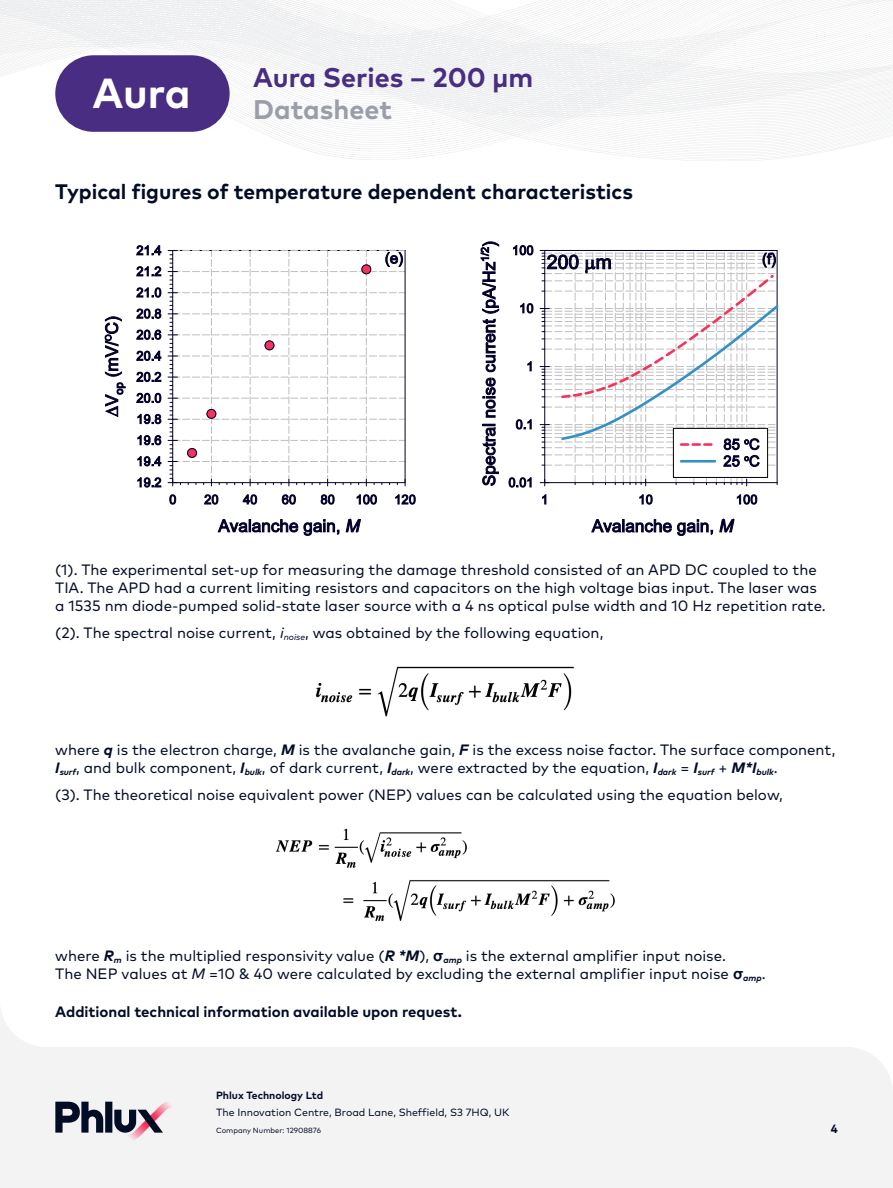
<style>
.page{position:relative;width:893px;height:1188px;background:#fff}
.page>*{position:absolute;margin:0;border:0;box-sizing:border-box;transform-origin:0 0}
.t1{font:700 42px "Mark Pro";color:#fff}
.t2{font:700 27px "Mark Pro";color:#492d82}
.t3{font:700 27px "Mark Pro";color:#9a9ea8}
.t4{font:700 21px "Mark Pro";color:#030c25}
.t5{font:15px/18px "Mark Pro";color:#030c25}
.t6{font:700 15px "Mark Pro";color:#030c25}
.t7{font:700 12px "Mark Pro";color:#030c25}
.t8{font:10.5px "Mark Pro";color:#030c25}
.t9{font:700 10.5px "Mark Pro";color:#030c25}
.t10{font:7.5px "Mark Pro";color:#030c25}
.s1{font-style:italic}
.s2{font-weight:700;font-style:italic}
.s3{font-family:"Arial";font-weight:700}
</style>
<div class="page">
<svg style="left:0;top:0;width:791px;height:161px"></svg>
<svg style="left:426px;top:0;width:467px;height:157px;fill:#f5f6f6"></svg>
<svg style="left:218px;top:520px;width:80px;height:12px"></svg>
<svg style="left:304px;top:520px;width:35px;height:15px"></svg>
<svg style="left:346px;top:520px;width:15px;height:13px"></svg>
<svg style="left:170px;top:495px;width:6px;height:9px"></svg>
<svg style="left:205px;top:495px;width:13px;height:9px"></svg>
<svg style="left:243px;top:495px;width:14px;height:9px"></svg>
<svg style="left:282px;top:495px;width:13px;height:9px"></svg>
<svg style="left:321px;top:495px;width:13px;height:9px"></svg>
<svg style="left:357px;top:495px;width:20px;height:9px"></svg>
<svg style="left:396px;top:495px;width:19px;height:9px"></svg>
<svg style="left:106px;top:383px;width:19px;height:34px"></svg>
<svg style="left:105px;top:317px;width:17px;height:59px"></svg>
<svg style="left:138px;top:478px;width:23px;height:9px"></svg>
<svg style="left:138px;top:457px;width:23px;height:9px"></svg>
<svg style="left:138px;top:435px;width:23px;height:10px"></svg>
<svg style="left:138px;top:414px;width:23px;height:10px"></svg>
<svg style="left:137px;top:393px;width:24px;height:10px"></svg>
<svg style="left:137px;top:372px;width:24px;height:10px"></svg>
<svg style="left:137px;top:351px;width:24px;height:10px"></svg>
<svg style="left:137px;top:330px;width:24px;height:9px"></svg>
<svg style="left:137px;top:309px;width:24px;height:9px"></svg>
<svg style="left:137px;top:288px;width:24px;height:9px"></svg>
<svg style="left:137px;top:267px;width:24px;height:9px"></svg>
<svg style="left:137px;top:246px;width:24px;height:9px"></svg>
<svg style="left:592px;top:520px;width:79px;height:12px"></svg>
<svg style="left:677px;top:520px;width:36px;height:15px"></svg>
<svg style="left:720px;top:520px;width:14px;height:13px"></svg>
<svg style="left:542px;top:495px;width:4px;height:9px"></svg>
<svg style="left:640px;top:495px;width:12px;height:9px"></svg>
<svg style="left:737px;top:495px;width:20px;height:9px"></svg>
<svg style="left:483px;top:424px;width:16px;height:62px"></svg>
<svg style="left:483px;top:378px;width:12px;height:39px"></svg>
<svg style="left:483px;top:319px;width:12px;height:53px"></svg>
<svg style="left:481px;top:242px;width:18px;height:71px"></svg>
<svg style="left:509px;top:478px;width:22px;height:9px"></svg>
<svg style="left:516px;top:420px;width:15px;height:9px"></svg>
<svg style="left:528px;top:362px;width:3px;height:9px"></svg>
<svg style="left:521px;top:304px;width:12px;height:9px"></svg>
<svg style="left:513px;top:246px;width:20px;height:9px"></svg>
<svg style="left:168px;top:250px;width:238px;height:236px"></svg>
<svg style="left:540px;top:250px;width:239px;height:236px"></svg>
<div style="left:55px;top:55px;width:175px;height:77px;background:#492d82;border-radius:38px"></div>
<img style="left:316px;top:666px;width:258px;height:51px">
<img style="left:275px;top:828px;width:340px;height:94px">
<svg style="left:0;top:1009px;width:893px;height:179px;fill:#f3f3f4"></svg>
<svg style="left:55px;top:1101px;width:119px;height:40px"></svg>
<h1 class="t1" style="left:93px;top:61px;width:99px">Aura</h1>
<h2 class="t2" style="left:253px;top:57px;width:281px">Aura Series – 200 µm</h2>
<h2 class="t3" style="left:253px;top:89px;width:140px">Datasheet</h2>
<h3 class="t4" style="left:55px;top:175px;width:579px">Typical figures of temperature dependent characteristics</h3>
<p class="t5" style="left:55px;top:560px;width:772px">(1). The experimental set-up for measuring the damage threshold consisted of an APD DC coupled to the<br>TIA. The APD had a current limiting resistors and capacitors on the high voltage bias input. The laser was a 1535 nm diode-pumped solid-state laser source with a 4 ns optical pulse width and 10 Hz repetition rate.</p>
<p class="t5" style="left:55px;top:623px;width:550px">(2). The spectral noise current, <span class="s1">i</span><sub>noise</sub>, was obtained by the following equation,</p>
<p class="t5" style="left:55px;top:739px;width:782px">where <span class="s2">q</span> is the electron charge, <span class="s2">M</span> is the avalanche gain, <span class="s2">F</span> is the excess noise factor. The surface component,<br><span class="s2">I</span><sub>surf</sub>, and bulk component, <span class="s2">I</span><sub>bulk</sub>, of dark current, <span class="s2">I</span><sub>dark</sub>, were extracted by the equation, <span class="s2">I</span><sub>dark</sub> = <span class="s2">I</span><sub>surf</sub> + <span class="s2">M*I</span><sub>bulk</sub>.</p>
<p class="t5" style="left:55px;top:784px;width:729px">(3). The theoretical noise equivalent power (NEP) values can be calculated using the equation below,</p>
<p class="t5" style="left:55px;top:945px;width:712px">where <span class="s2">R</span><sub>m</sub> is the multiplied responsivity value (<span class="s2">R *M</span>), <span class="s3">σ</span><sub>amp</sub> is the external amplifier input noise.<br>The NEP values at <span class="s1">M</span> =10 &amp; 40 were calculated by excluding the external amplifier input noise <span class="s3">σ</span><sub>amp</sub>.</p>
<p class="t6" style="left:55px;top:1000px;width:408px">Additional technical information available upon request.</p>
<p class="t9" style="left:216px;top:1087px;width:109px">Phlux Technology Ltd</p>
<p class="t8" style="left:216px;top:1104px;width:295px">The Innovation Centre, Broad Lane, Sheffield, S3 7HQ, UK</p>
<p class="t10" style="left:216px;top:1124px;width:107px">Company Number: 12908876</p>
<p class="t7" style="left:831px;top:1119px;width:9px">4</p>
</div>
